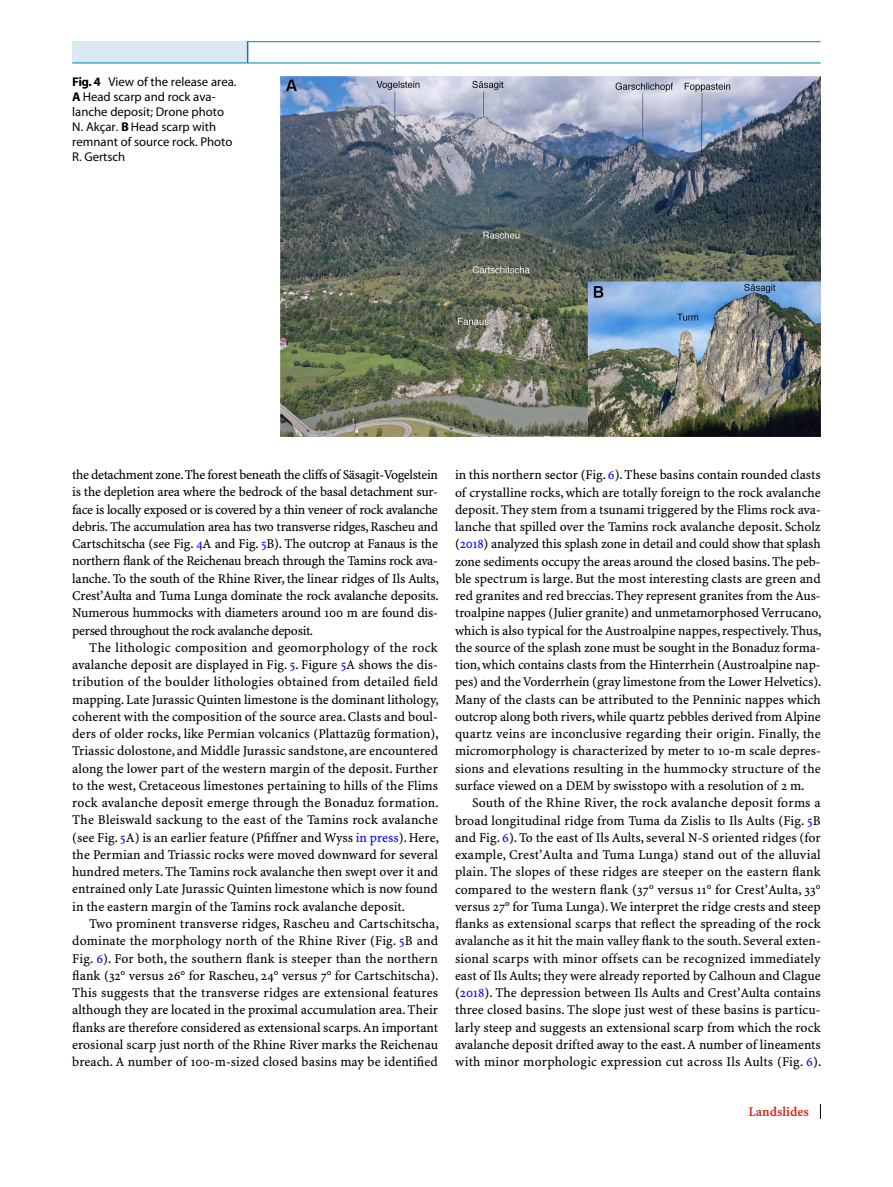
<style>
.page{position:relative;width:893px;height:1187px;background:#fff}
.page>*{position:absolute;margin:0;border:0;box-sizing:border-box;transform-origin:0 0}
.t1{font:13.5px/17.2px "S Minion Plus";color:#000;text-align:justify}
.t2{font:13.5px "S Minion Plus Bold 4";color:#d12d28}
.t3{font:12.75px/15px "S Myriad";color:#000}
.s1{font-weight:700}
.s2{color:#00f}
</style>
<div class="page">
<svg style="left:820px;top:1104px;width:1px;height:14px"></svg>
<div style="left:72px;top:42px;width:176px;height:21px;background:#daeaf3"></div>
<svg style="left:247px;top:42px;width:1px;height:21px"></svg>
<hr style="left:72px;top:63px;width:176px;height:1px;background:#007faa">
<hr style="left:247px;top:41px;width:574px;height:1px;background:#007faa">
<hr style="left:248px;top:63px;width:573px;height:1px;background:#007faa">
<img style="left:281px;top:77px;width:540px;height:360px">
<p class="t3" style="left:72px;top:75px;width:166px"><span class="s1">Fig. 4</span> View of the release area.<br><span class="s1">A</span> Head scarp and rock ava&shy;lanche deposit; Drone photo<br>N. Akçar. <span class="s1">B</span> Head scarp with remnant of source rock. Photo<br>R. Gertsch</p>
<p class="t1" style="left:72px;top:466px;width:368px">the detachment zone. The forest beneath the cliffs of Säsagit-Vogelstein is the depletion area where the bedrock of the basal detachment sur&shy;face is locally exposed or is covered by a thin veneer of rock avalanche debris. The accumulation area has two transverse ridges, Rascheu and Cartschitscha (see Fig. <span class="s2">4</span>A and Fig. <span class="s2">5</span>B). The outcrop at Fanaus is the northern flank of the Reichenau breach through the Tamins rock ava&shy;lanche. To the south of the Rhine River, the linear ridges of Ils Aults, Crest’Aulta and Tuma Lunga dominate the rock avalanche deposits.<br>Numerous hummocks with diameters around 100 m are found dis&shy;persed throughout the rock avalanche deposit.</p>
<p class="t1" style="left:72px;top:639px;width:368px;text-indent:17px">The lithologic composition and geomorphology of the rock avalanche deposit are displayed in Fig. <span class="s2">5</span>. Figure <span class="s2">5</span>A shows the dis&shy;tribution of the boulder lithologies obtained from detailed field mapping. Late Jurassic Quinten limestone is the dominant lithology, coherent with the composition of the source area. Clasts and boul&shy;ders of older rocks, like Permian volcanics (Plattazüg formation), Triassic dolostone, and Middle Jurassic sandstone, are encountered along the lower part of the western margin of the deposit. Further to the west, Cretaceous limestones pertaining to hills of the Flims rock avalanche deposit emerge through the Bonaduz formation.<br>The Bleiswald sackung to the east of the Tamins rock avalanche (see Fig. <span class="s2">5</span>A) is an earlier feature (Pfiffner and Wyss <span class="s2">in press</span>). Here, the Permian and Triassic rocks were moved downward for several hundred meters. The Tamins rock avalanche then swept over it and entrained only Late Jurassic Quinten limestone which is now found in the eastern margin of the Tamins rock avalanche deposit.</p>
<p class="t1" style="left:72px;top:915px;width:368px;text-indent:17px">Two prominent transverse ridges, Rascheu and Cartschitscha, dominate the morphology north of the Rhine River (Fig. <span class="s2">5</span>B and Fig. <span class="s2">6</span>). For both, the southern flank is steeper than the northern flank (32° versus 26° for Rascheu, 24° versus 7° for Cartschitscha).<br>This suggests that the transverse ridges are extensional features although they are located in the proximal accumulation area. Their flanks are therefore considered as extensional scarps. An important erosional scarp just north of the Rhine River marks the Reichenau breach. A number of 100-m-sized closed basins may be identified</p>
<p class="t1" style="left:455px;top:466px;width:368px">in this northern sector (Fig. <span class="s2">6</span>). These basins contain rounded clasts of crystalline rocks, which are totally foreign to the rock avalanche deposit. They stem from a tsunami triggered by the Flims rock ava&shy;lanche that spilled over the Tamins rock avalanche deposit. Scholz (<span class="s2">2018</span>) analyzed this splash zone in detail and could show that splash zone sediments occupy the areas around the closed basins. The peb&shy;ble spectrum is large. But the most interesting clasts are green and red granites and red breccias. They represent granites from the Aus&shy;troalpine nappes (Julier granite) and unmetamorphosed Verrucano, which is also typical for the Austroalpine nappes, respectively. Thus, the source of the splash zone must be sought in the Bonaduz forma&shy;tion, which contains clasts from the Hinterrhein (Austroalpine nap&shy;pes) and the Vorderrhein (gray limestone from the Lower Helvetics).<br>Many of the clasts can be attributed to the Penninic nappes which outcrop along both rivers, while quartz pebbles derived from Alpine quartz veins are inconclusive regarding their origin. Finally, the micromorphology is characterized by meter to 10-m scale depres&shy;sions and elevations resulting in the hummocky structure of the surface viewed on a DEM by swisstopo with a resolution of 2 m.</p>
<p class="t1" style="left:455px;top:794px;width:368px;text-indent:17px">South of the Rhine River, the rock avalanche deposit forms a broad longitudinal ridge from Tuma da Zislis to Ils Aults (Fig. <span class="s2">5</span>B and Fig. <span class="s2">6</span>). To the east of Ils Aults, several N-S oriented ridges (for example, Crest’Aulta and Tuma Lunga) stand out of the alluvial plain. The slopes of these ridges are steeper on the eastern flank compared to the western flank (37° versus 11° for Crest’Aulta, 33° versus 27° for Tuma Lunga). We interpret the ridge crests and steep flanks as extensional scarps that reflect the spreading of the rock avalanche as it hit the main valley flank to the south. Several exten&shy;sional scarps with minor offsets can be recognized immediately east of Ils Aults; they were already reported by Calhoun and Clague (<span class="s2">2018</span>). The depression between Ils Aults and Crest’Aulta contains three closed basins. The slope just west of these basins is particu&shy;larly steep and suggests an extensional scarp from which the rock avalanche deposit drifted away to the east. A number of lineaments with minor morphologic expression cut across Ils Aults (Fig. <span class="s2">6</span>).</p>
<p class="t2" style="left:748px;top:1103px;width:62px">Landslides</p>
</div>
